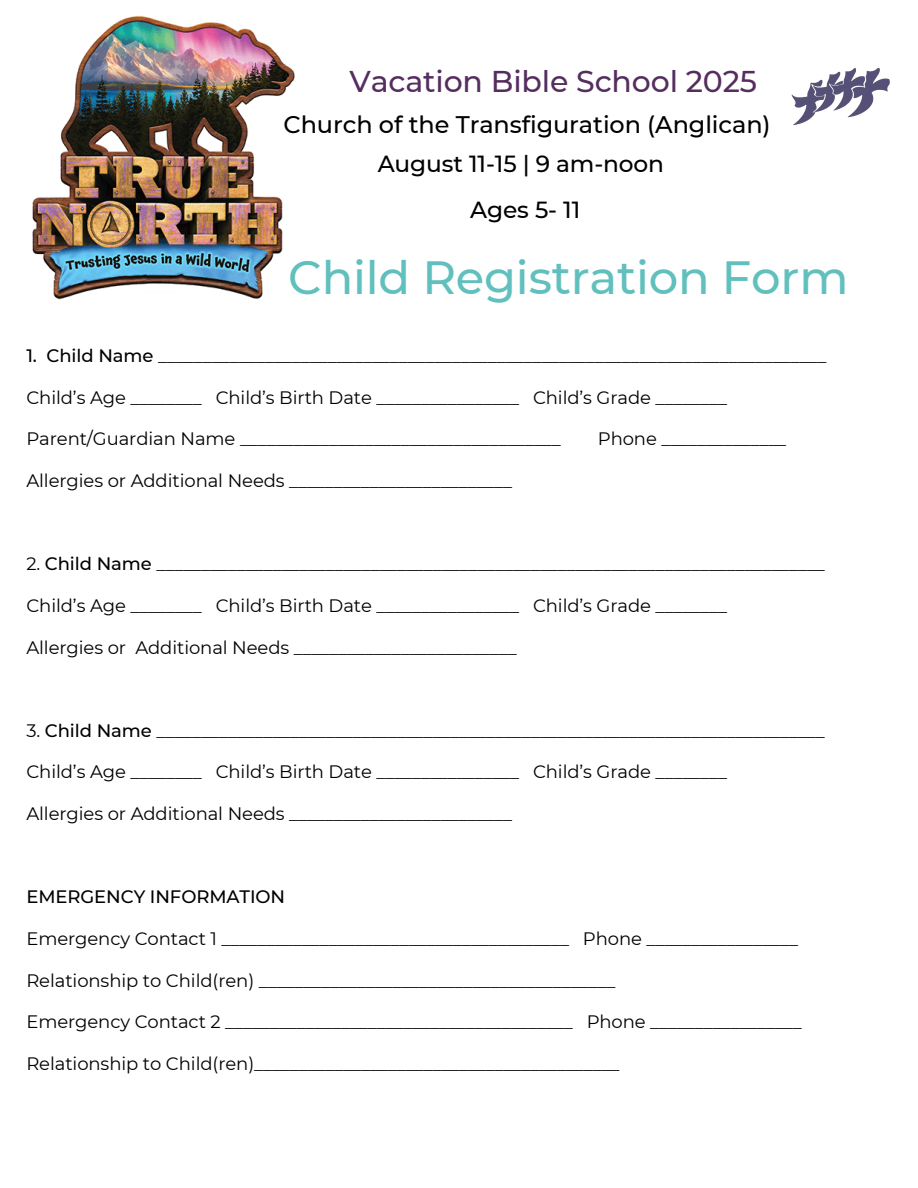
<style>
.page{position:relative;width:918px;height:1188px;background:#fff}
.page>*{position:absolute;margin:0;border:0;box-sizing:border-box;transform-origin:0 0}
.t1{font:500 46.5px "Montserrat";letter-spacing:-.005em;color:#61c0bd}
.t2{font:500 30px "Montserrat";letter-spacing:-.005em;color:#552e5f}
.t3{font:500 24px "Montserrat";letter-spacing:-.005em;color:#000}
.t4{font:500 23.25px/46.2px "Montserrat";letter-spacing:-.005em;color:#000;text-align:center}
.t5{font:18px "Montserrat";letter-spacing:-.005em;color:#000}
.t6{font:500 18px "Montserrat";letter-spacing:-.005em;color:#000}
.s1{font-weight:500}
</style>
<div class="page">
<img style="left:791px;top:67px;width:99px;height:59px">
<img style="left:32px;top:15px;width:263px;height:285px">
<p class="t2" style="left:349px;top:63px;width:409px">Vacation Bible School 2025</p>
<p class="t3" style="left:283px;top:109px;width:489px">Church of the Transfiguration (Anglican)</p>
<p class="t4" style="left:378px;top:141px;width:288px">August 11-15 | 9 am-noon<br>Ages 5- 11</p>
<p class="t1" style="left:288px;top:249px;width:562px">Child Registration Form</p>
<p class="t5" style="left:26px;top:345px;width:802px"><span class="s1">1. Child Name</span> ___________________________________________________________________________</p>
<p class="t5" style="left:26px;top:386px;width:702px">Child’s Age ________ Child’s Birth Date ________________ Child’s Grade ________</p>
<h2 class="t5" style="left:26px;top:428px;width:536px">Parent/Guardian Name ____________________________________</h2>
<h2 class="t5" style="left:598px;top:428px;width:190px">Phone ______________</h2>
<h3 class="t5" style="left:26px;top:470px;width:487px">Allergies or Additional Needs _________________________</h3>
<h3 class="t5" style="left:26px;top:553px;width:800px">2. <span class="s1">Child Name</span> ___________________________________________________________________________</h3>
<h1 class="t5" style="left:26px;top:595px;width:702px">Child’s Age ________ Child’s Birth Date ________________ Child’s Grade ________</h1>
<p class="t5" style="left:26px;top:636px;width:492px">Allergies or Additional Needs _________________________</p>
<p class="t5" style="left:26px;top:719px;width:800px">3. <span class="s1">Child Name</span> ___________________________________________________________________________</p>
<p class="t5" style="left:26px;top:761px;width:702px">Child’s Age ________ Child’s Birth Date ________________ Child’s Grade ________</p>
<p class="t5" style="left:26px;top:803px;width:487px">Allergies or Additional Needs _________________________</p>
<p class="t6" style="left:26px;top:886px;width:260px">EMERGENCY INFORMATION</p>
<p class="t5" style="left:26px;top:928px;width:773px">Emergency Contact 1 _______________________________________ Phone _________________</p>
<p class="t5" style="left:26px;top:969px;width:590px">Relationship to Child(ren) ________________________________________</p>
<p class="t5" style="left:26px;top:1011px;width:777px">Emergency Contact 2 _______________________________________ Phone _________________</p>
<p class="t5" style="left:26px;top:1052px;width:595px">Relationship to Child(ren)_________________________________________</p>
</div>
